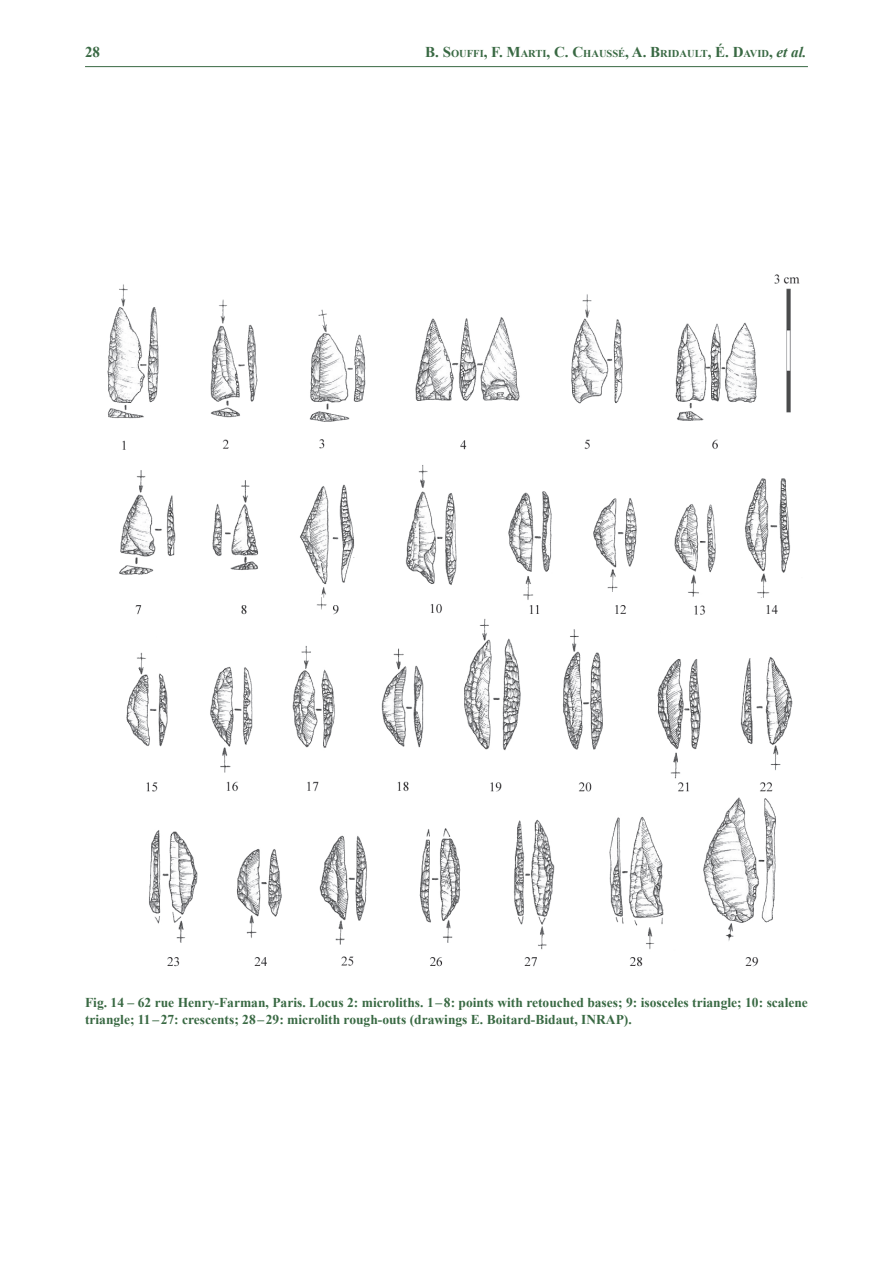
<style>
.page{position:relative;width:893px;height:1263px;background:#fff}
.page>*{position:absolute;margin:0;border:0;box-sizing:border-box;transform-origin:0 0}
.t1{font:700 15px "Times New Roman";color:#396943}
.t2{font:700 13.5px/16.5px "Times New Roman";color:#396943}
.t3{font:700 10.5px "Times New Roman";color:#396943}
.s1{font-size:15px}
.s2{font-style:italic;font-size:15px}
</style>
<div class="page">
<hr style="left:85px;top:66px;width:723px;height:1px;background:#396943">
<img style="left:107px;top:274px;width:693px;height:693px">
<p class="t1" style="left:85px;top:42px;width:16px">28</p>
<p class="t3" style="left:425px;top:46px;width:383px"><span class="s1">B.</span> <span class="s1">S</span>OUFFI<span class="s1">, F.</span> <span class="s1">M</span>ARTI<span class="s1">, C.</span> <span class="s1">C</span>HAUSSÉ<span class="s1">, A.</span> <span class="s1">B</span>RIDAULT<span class="s1">, É.</span> <span class="s1">D</span>AVID<span class="s1">,</span> <span class="s2">et al.</span></p>
<p class="t2" style="left:85px;top:994px;width:724px">Fig. 14 – 62 rue Henry-Farman, Paris. Locus 2: microliths. 1 –8: points with retouched bases; 9: isosceles triangle; 10: scalene triangle; 11–27: crescents; 28–29: microlith rough-outs (drawings E. Boitard-Bidaut, INRAP).</p>
</div>
